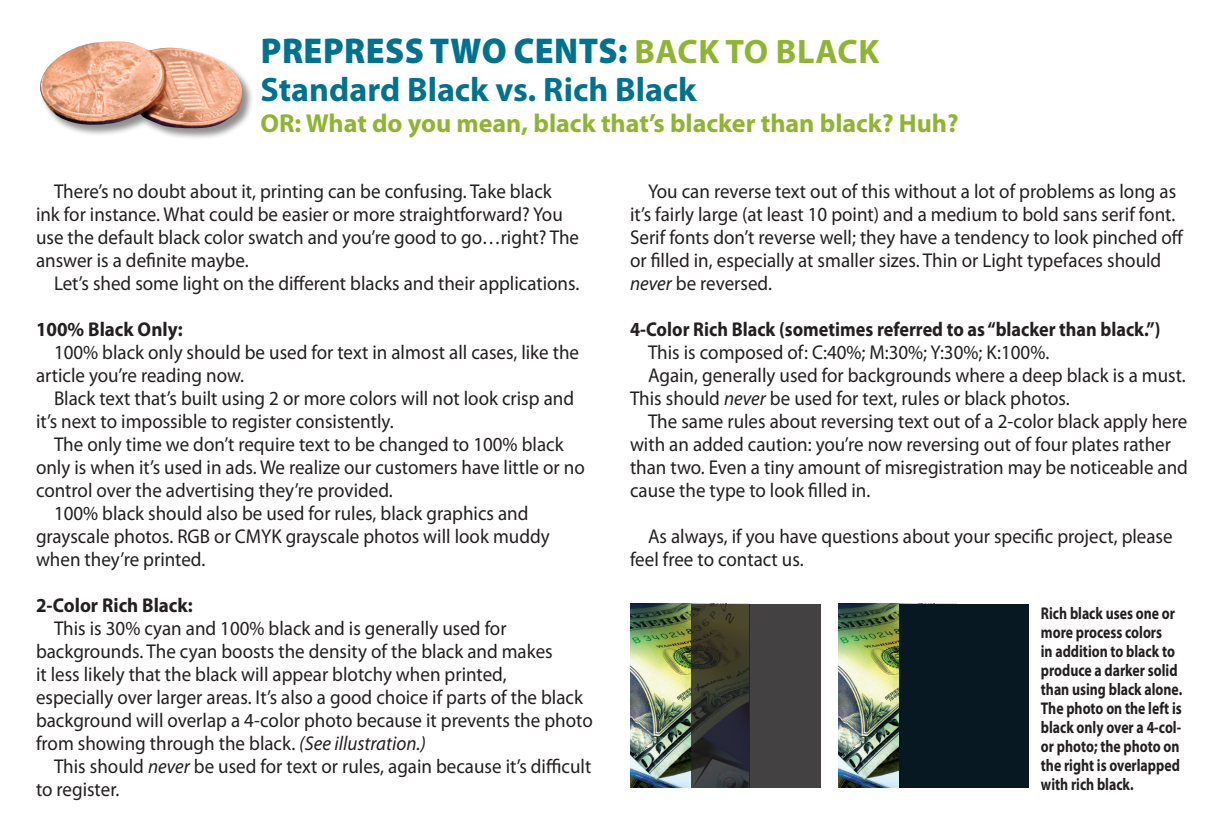
<style>
.page{position:relative;width:1224px;height:828px;background:#fff}
.page>*{position:absolute;margin:0;border:0;box-sizing:border-box;transform-origin:0 0}
.t1{font:900 36px "Myriad Pro";letter-spacing:.015em;color:#00718e;scale:.95 1}
.t2{font:700 34px "Myriad Pro";color:#00718e}
.t3{font:700 34px "Myriad Pro";color:#8fb431}
.t4{font:700 26px "Myriad Pro";color:#8fb431}
.t5{font:20px/23px "Myriad Pro";color:#231f20;scale:.95 1}
.t6{font:700 20px "Myriad Pro";color:#231f20;scale:.91 1}
.t7{font:700 20px "Myriad Pro";color:#231f20;scale:.95 1}
.t8{font:700 17px/19px "Myriad Pro";color:#231f20;scale:.81 1}
.s1{font-weight:700;font-size:34px;color:#8fb431}
.s2{font-style:italic}
</style>
<div class="page">
<div style="left:40px;top:41px;width:214px;height:99px;background:#231f20;opacity:.5"></div>
<img style="left:40px;top:41px;width:203px;height:88px">
<img style="left:630px;top:604px;width:61px;height:183px">
<svg style="left:691px;top:604px;width:58px;height:183px;background:#35352e"></svg>
<img style="left:838px;top:604px;width:61px;height:183px">
<div style="left:899px;top:604px;width:130px;height:183px;background:#071822"></div>
<div style="left:749px;top:604px;width:72px;height:183px;background:#444142"></div>
<h1 class="t1" style="left:261px;top:27px;width:439px">PREPRESS TWO CENTS: <span class="s1">Back</span></h1>
<h2 class="t3" style="left:726px;top:29px;width:112px">to Black</h2>
<h2 class="t2" style="left:261px;top:67px;width:438px">Standard Black vs. Rich Black</h2>
<h3 class="t4" style="left:261px;top:106px;width:700px">OR: What do you mean, black that’s blacker than black? Huh?</h3>
<p class="t5" style="left:36px;top:179px;width:573px;text-indent:18px">There’s no doubt about it, printing can be confusing. Take black ink for instance. What could be easier or more straightforward? You use the default black color swatch and you’re good to go…right? The answer is a definite maybe.</p>
<p class="t5" style="left:54px;top:271px;width:555px">Let’s shed some light on the different blacks and their applications.</p>
<p class="t7" style="left:36px;top:316px;width:156px">100% Black Only:</p>
<p class="t5" style="left:36px;top:340px;width:573px;text-indent:18px">100% black only should be used for text in almost all cases, like the article you’re reading now.</p>
<p class="t5" style="left:36px;top:386px;width:568px;text-indent:18px">Black text that’s built using 2 or more colors will not look crisp and it’s next to impossible to register consistently.</p>
<p class="t5" style="left:54px;top:432px;width:538px">The only time we don’t require text to be changed to 100% black</p>
<p class="t5" style="left:36px;top:455px;width:579px">only is when it’s used in ads. We realize our customers have little or no</p>
<p class="t5" style="left:36px;top:478px;width:377px">control over the advertising they’re provided.</p>
<p class="t5" style="left:54px;top:501px;width:501px">100% black should also be used for rules, black graphics and</p>
<p class="t5" style="left:36px;top:524px;width:542px">grayscale photos. RGB or CMYK grayscale photos will look muddy</p>
<p class="t5" style="left:36px;top:547px;width:180px">when they’re printed.</p>
<p class="t7" style="left:36px;top:592px;width:167px">2-Color Rich Black:</p>
<p class="t5" style="left:36px;top:616px;width:588px;text-indent:18px">This is 30% cyan and 100% black and is generally used for backgrounds. The cyan boosts the density of the black and makes<br>it less likely that the black will appear blotchy when printed,<br>especially over larger areas. It’s also a good choice if parts of the black background will overlap a 4-color photo because it prevents the photo from showing through the black. <span class="s2">(See illustration.)</span></p>
<p class="t5" style="left:36px;top:754px;width:586px;text-indent:18px">This should <span class="s2">never</span> be used for text or rules, again because it’s difficult to register.</p>
<p class="t5" style="left:630px;top:179px;width:584px;text-indent:18px">You can reverse text out of this without a lot of problems as long as it’s fairly large (at least 10 point) and a medium to bold sans serif font.<br>Serif fonts don’t reverse well; they have a tendency to look pinched off or filled in, especially at smaller sizes. Thin or Light typefaces should <span class="s2">never</span> be reversed.</p>
<p class="t6" style="left:630px;top:316px;width:585px">4-Color Rich Black (sometimes referred to as “blacker than black.”)</p>
<p class="t5" style="left:648px;top:340px;width:424px">This is composed of: C:40%; M:30%; Y:30%; K:100%.</p>
<p class="t5" style="left:648px;top:363px;width:568px">Again, generally used for backgrounds where a deep black is a must.</p>
<p class="t5" style="left:630px;top:386px;width:465px">This should <span class="s2">never</span> be used for text, rules or black photos.</p>
<p class="t5" style="left:648px;top:409px;width:569px">The same rules about reversing text out of a 2-color black apply here</p>
<p class="t5" style="left:630px;top:432px;width:571px">with an added caution: you’re now reversing out of four plates rather</p>
<p class="t5" style="left:630px;top:455px;width:589px">than two. Even a tiny amount of misregistration may be noticeable and</p>
<p class="t5" style="left:630px;top:478px;width:255px">cause the type to look filled in.</p>
<p class="t5" style="left:630px;top:524px;width:573px;text-indent:18px">As always, if you have questions about your specific project, please feel free to contact us.</p>
<p class="t8" style="left:1041px;top:604px;width:176px">Rich black uses one or more process colors<br>in addition to black to produce a darker solid than using black alone.<br>The photo on the left is black only over a 4-col&shy;or photo; the photo on the right is overlapped with rich black.</p>
</div>
